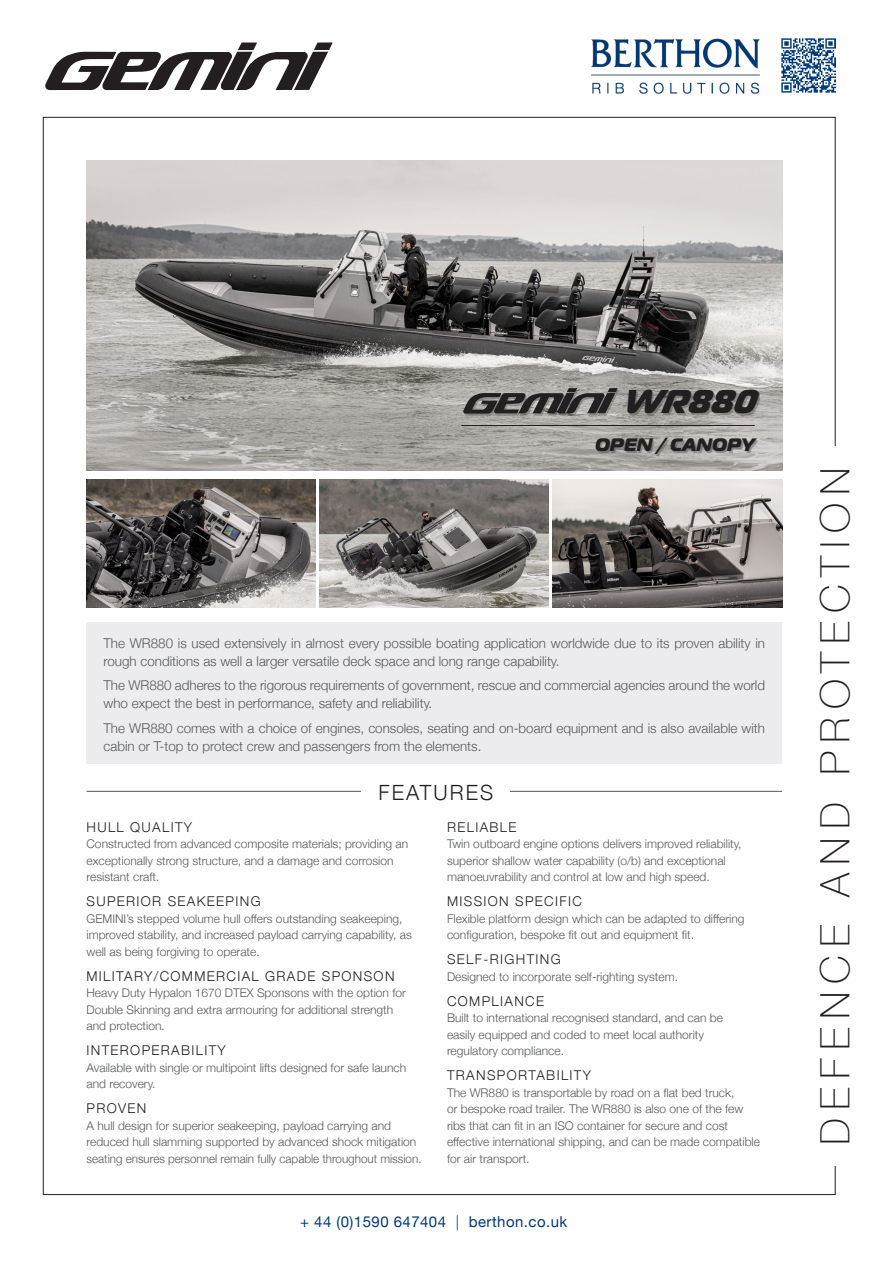
<style>
.page{position:relative;width:893px;height:1263px;background:#fff}
.page>*{position:absolute;margin:0;border:0;box-sizing:border-box;transform-origin:0 0}
.t1{font:100 40.5px "Helvetica Neue";letter-spacing:.2em;color:#231f20}
.t2{font:italic 800 33px "Magistral";color:#231f20}
.t3{font:300 21px "Helvetica Neue";letter-spacing:.1em;color:#231f20}
.t4{font:italic 800 18px "Magistral";color:#231f20}
.t5{font:15px "Helvetica Neue";letter-spacing:.03em;color:#013a7a}
.t6{font:300 13.5px/18px "Helvetica Neue";color:#57585a}
.t7{font:300 13.5px "Helvetica Neue";letter-spacing:.1em;color:#231f20}
.t8{font:300 12px/16.5px "Helvetica Neue";color:#57585a}
</style>
<div class="page">
<img style="left:87px;top:161px;width:695px;height:309px">
<img style="left:591px;top:38px;width:169px;height:56px">
<img style="left:782px;top:39px;width:54px;height:54px">
<svg style="left:45px;top:42px;width:288px;height:48px"></svg>
<div style="left:87px;top:622px;width:695px;height:141px;background:#ececee"></div>
<img style="left:86px;top:479px;width:230px;height:128px">
<img style="left:552px;top:479px;width:230px;height:128px">
<img style="left:319px;top:479px;width:230px;height:128px">
<hr style="left:461px;top:425px;width:294px;height:1px;background:#231f20">
<div style="left:464px;top:390px;width:296px;height:65px;background:#231f20;opacity:.3"></div>
<svg style="left:463px;top:388px;width:155px;height:26px;background:#64605e"></svg>
<hr style="left:87px;top:791px;width:695px;height:1px;background:#57585a">
<div style="left:361px;top:779px;width:149px;height:22px;background:#fff"></div>
<p class="t2" style="left:622px;top:380px;width:142px">WR880</p>
<p class="t4" style="left:595px;top:432px;width:162px">OPEN / CANOPY</p>
<p class="t6" style="left:104px;top:633px;width:663px">The WR880 is used extensively in almost every possible boating application worldwide due to its proven ability in rough conditions as well a larger versatile deck space and long range capability.</p>
<p class="t6" style="left:104px;top:675px;width:663px">The WR880 adheres to the rigorous requirements of government, rescue and commercial agencies around the world who expect the best in performance, safety and reliability.</p>
<p class="t6" style="left:104px;top:718px;width:663px">The WR880 comes with a choice of engines, consoles, seating and on-board equipment and is also available with cabin or T-top to protect crew and passengers from the elements.</p>
<p class="t3" style="left:378px;top:775px;width:116px">FEATURES</p>
<p class="t7" style="left:87px;top:816px;width:107px">HULL QUALITY</p>
<p class="t8" style="left:87px;top:835px;width:323px">Constructed from advanced composite materials; providing an exceptionally strong structure, and a damage and corrosion resistant craft.</p>
<p class="t7" style="left:87px;top:890px;width:176px">SUPERIOR SEAKEEPING</p>
<p class="t8" style="left:87px;top:909px;width:327px">GEMINI’s stepped volume hull offers outstanding seakeeping, improved stability, and increased payload carrying capability, as well as being forgiving to operate.</p>
<p class="t7" style="left:87px;top:965px;width:309px">MILITARY/COMMERCIAL GRADE SPONSON</p>
<p class="t8" style="left:87px;top:984px;width:321px">Heavy Duty Hypalon 1670 DTEX Sponsons with the option for<br>Double Skinning and extra armouring for additional strength and protection.</p>
<p class="t7" style="left:87px;top:1039px;width:141px">INTEROPERABILITY</p>
<p class="t8" style="left:87px;top:1058px;width:321px">Available with single or multipoint lifts designed for safe launch and recovery.</p>
<p class="t7" style="left:87px;top:1097px;width:61px">PROVEN</p>
<p class="t8" style="left:87px;top:1116px;width:337px">A hull design for superior seakeeping, payload carrying and reduced hull slamming supported by advanced shock mitigation seating ensures personnel remain fully capable throughout mission.</p>
<p class="t7" style="left:447px;top:816px;width:71px">RELIABLE</p>
<p class="t8" style="left:447px;top:835px;width:296px">Twin outboard engine options delivers improved reliability, superior shallow water capability (o/b) and exceptional manoeuvrability and control at low and high speed.</p>
<p class="t7" style="left:447px;top:890px;width:136px">MISSION SPECIFIC</p>
<p class="t8" style="left:447px;top:909px;width:299px">Flexible platform design which can be adapted to differing configuration, bespoke fit out and equipment fit.</p>
<p class="t7" style="left:447px;top:948px;width:115px">SELF-RIGHTING</p>
<p class="t8" style="left:447px;top:967px;width:232px">Designed to incorporate self-righting system.</p>
<p class="t7" style="left:447px;top:990px;width:99px">COMPLIANCE</p>
<p class="t8" style="left:447px;top:1009px;width:277px">Built to international recognised standard, and can be easily equipped and coded to meet local authority regulatory compliance.</p>
<p class="t7" style="left:447px;top:1064px;width:145px">TRANSPORTABILITY</p>
<p class="t8" style="left:447px;top:1083px;width:314px">The WR880 is transportable by road on a flat bed truck,<br>or bespoke road trailer. The WR880 is also one of the few ribs that can fit in an ISO container for secure and cost effective international shipping, and can be made compatible for air transport.</p>
<p class="t5" style="left:300px;top:1210px;width:147px">+ 44 (0)1590 647404</p>
<p class="t5" style="left:469px;top:1210px;width:100px">berthon.co.uk</p>
<p class="t1" style="left:804px;top:1145px;width:679px;rotate:-90deg">DEFENCE AND PROTECTION</p>
</div>
